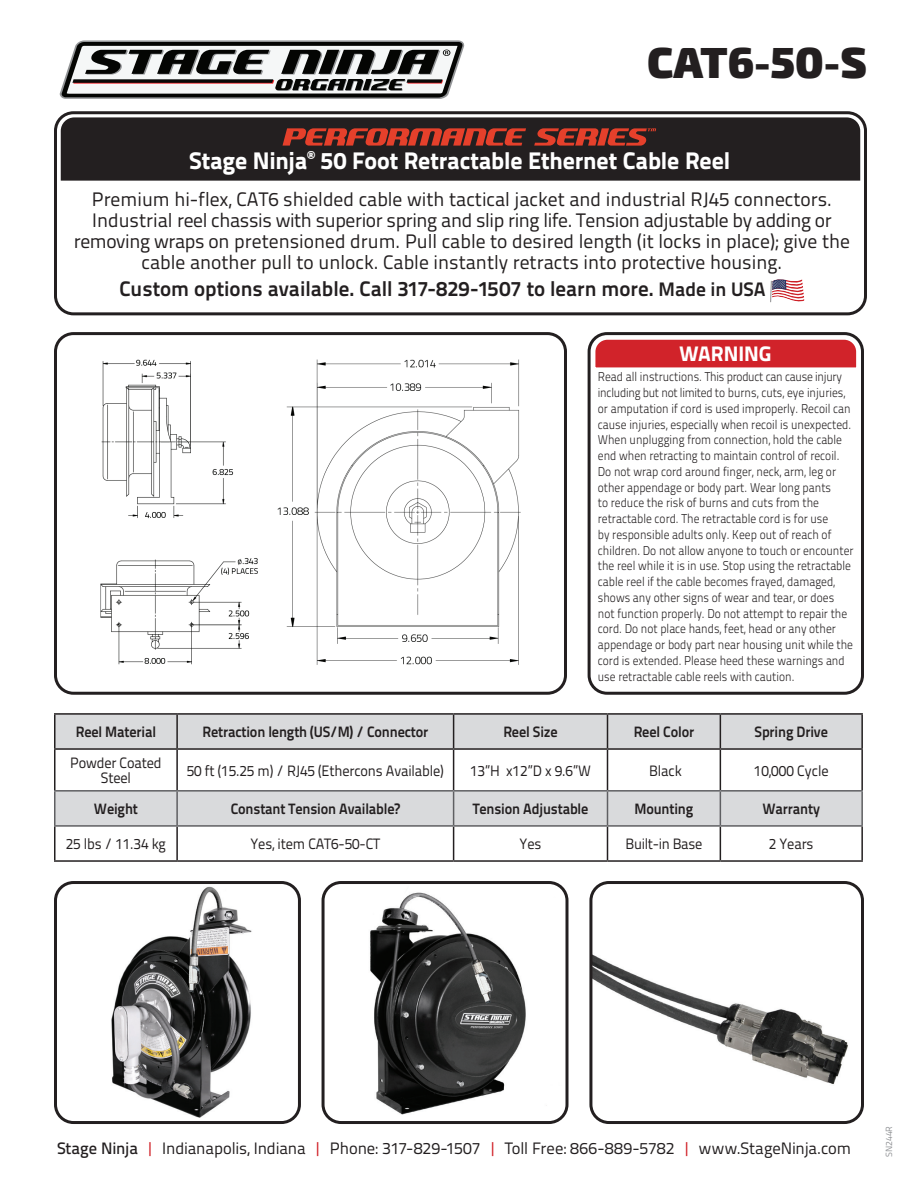
<style>
.page{position:relative;width:918px;height:1188px;background:#fff}
.page>*{position:absolute;margin:0;border:0;box-sizing:border-box;transform-origin:0 0}
.Product_Code{font:900 43.5px "Exo 2";color:#231f20}
.Product_Name{font:800 24px "Titillium Text 22 L";letter-spacing:-.005em;color:#fff}
.Product_Desc{font:700 21px "Titillium Text 22 L";color:#231f20}
.t1{font:800 21px "Titillium Text 22 L";color:#fff}
.Product_Desc-2{font:19.5px/21px "Titillium Text 22 L";color:#231f20;text-align:center}
.t2{font:16.5px "Titillium Text 22 L";letter-spacing:-.005em;color:#231f20}
.Grid_Text{font:15px/15px "Titillium Text 22 L";letter-spacing:-.01em;color:#231f20;text-align:center;scale:.95 1}
.Grid_Titles{font:700 15px "Titillium Text 22 L";letter-spacing:-.01em;color:#231f20;scale:.95 1}
.t3{font:300 12.75px/15.8px "Titillium Text 22 L";color:#231f20;scale:.9 1}
.t4{font:9px "Titillium Text 22 L";color:#919396}
.s1{font-size:19.5px}
.s2{font-weight:500}
.s3{color:#d1232a}
</style>
<div class="page">
<div style="left:54px;top:111px;width:813px;height:204px;border:3px solid #231f20;border-radius:18px"></div>
<svg style="left:60px;top:40px;width:405px;height:59px"></svg>
<img style="left:100px;top:359px;width:421px;height:306px">
<div style="left:54px;top:332px;width:513px;height:363px;border:3px solid #231f20;border-radius:18px"></div>
<svg style="left:587px;top:332px;width:277px;height:44px"></svg>
<div style="left:588px;top:332px;width:276px;height:363px;border:3px solid #231f20;border-radius:18px"></div>
<img style="left:328px;top:885px;width:238px;height:238px">
<div style="left:322px;top:881px;width:246px;height:243px;border:3px solid #231f20;border-radius:18px"></div>
<img style="left:111px;top:886px;width:141px;height:232px">
<div style="left:54px;top:881px;width:247px;height:243px;border:3px solid #231f20;border-radius:18px"></div>
<img style="left:593px;top:885px;width:267px;height:235px">
<div style="left:589px;top:881px;width:275px;height:243px;border:3px solid #231f20;border-radius:18px"></div>
<div style="left:56px;top:714px;width:805px;height:35px;background:#d9dadc"></div>
<div style="left:56px;top:791px;width:805px;height:35px;background:#d9dadc"></div>
<hr style="left:54px;top:748px;width:123px;height:2px;background:#231f20">
<hr style="left:177px;top:748px;width:277px;height:2px;background:#231f20">
<hr style="left:176px;top:750px;width:2px;height:40px;background:#231f20">
<hr style="left:454px;top:748px;width:153px;height:2px;background:#231f20">
<hr style="left:453px;top:750px;width:1px;height:40px;background:#231f20">
<hr style="left:608px;top:748px;width:112px;height:2px;background:#231f20">
<hr style="left:607px;top:750px;width:1px;height:40px;background:#231f20">
<hr style="left:720px;top:748px;width:143px;height:2px;background:#231f20">
<hr style="left:720px;top:750px;width:1px;height:40px;background:#231f20">
<hr style="left:176px;top:827px;width:2px;height:33px;background:#231f20">
<hr style="left:453px;top:827px;width:1px;height:33px;background:#231f20">
<hr style="left:607px;top:827px;width:1px;height:33px;background:#231f20">
<hr style="left:720px;top:827px;width:1px;height:33px;background:#231f20">
<hr style="left:54px;top:790px;width:123px;height:2px;background:#5f5f62">
<hr style="left:177px;top:790px;width:277px;height:2px;background:#5f5f62">
<hr style="left:454px;top:790px;width:153px;height:2px;background:#5f5f62">
<hr style="left:720px;top:790px;width:143px;height:2px;background:#5f5f62">
<hr style="left:54px;top:825px;width:123px;height:2px;background:#5f5f62">
<hr style="left:177px;top:825px;width:277px;height:2px;background:#5f5f62">
<hr style="left:454px;top:825px;width:153px;height:2px;background:#5f5f62">
<hr style="left:720px;top:825px;width:143px;height:2px;background:#5f5f62">
<hr style="left:54px;top:750px;width:2px;height:40px;background:#231f20">
<hr style="left:861px;top:750px;width:2px;height:40px;background:#231f20">
<hr style="left:54px;top:827px;width:2px;height:33px;background:#231f20">
<hr style="left:861px;top:827px;width:2px;height:33px;background:#231f20">
<hr style="left:54px;top:860px;width:123px;height:2px;background:#231f20">
<hr style="left:177px;top:860px;width:277px;height:2px;background:#231f20">
<hr style="left:454px;top:860px;width:153px;height:2px;background:#231f20">
<hr style="left:608px;top:860px;width:112px;height:2px;background:#231f20">
<hr style="left:720px;top:860px;width:143px;height:2px;background:#231f20">
<hr style="left:608px;top:790px;width:112px;height:2px;background:#5f5f62">
<hr style="left:608px;top:825px;width:112px;height:2px;background:#5f5f62">
<hr style="left:54px;top:713px;width:123px;height:2px;background:#231f20">
<hr style="left:54px;top:715px;width:2px;height:33px;background:#231f20">
<hr style="left:177px;top:713px;width:277px;height:2px;background:#231f20">
<hr style="left:176px;top:715px;width:2px;height:33px;background:#231f20">
<hr style="left:454px;top:713px;width:153px;height:2px;background:#231f20">
<hr style="left:453px;top:715px;width:1px;height:33px;background:#231f20">
<hr style="left:608px;top:713px;width:112px;height:2px;background:#231f20">
<hr style="left:607px;top:715px;width:1px;height:33px;background:#231f20">
<hr style="left:720px;top:713px;width:143px;height:2px;background:#231f20">
<hr style="left:720px;top:715px;width:1px;height:33px;background:#231f20">
<hr style="left:861px;top:715px;width:2px;height:33px;background:#231f20">
<hr style="left:54px;top:792px;width:2px;height:33px;background:#5f5f62">
<hr style="left:176px;top:792px;width:2px;height:33px;background:#5f5f62">
<hr style="left:453px;top:792px;width:1px;height:33px;background:#5f5f62">
<hr style="left:607px;top:792px;width:1px;height:33px;background:#5f5f62">
<hr style="left:720px;top:792px;width:1px;height:33px;background:#5f5f62">
<hr style="left:861px;top:792px;width:2px;height:33px;background:#5f5f62">
<svg style="left:770px;top:279px;width:34px;height:24px"></svg>
<div style="left:61px;top:117px;width:799px;height:64px;background:#231f20"></div>
<svg style="left:283px;top:128px;width:243px;height:18px;background:#9c3326"></svg>
<svg style="left:534px;top:128px;width:122px;height:18px;background:#903126"></svg>
<p class="Product_Code" style="left:647px;top:36px;width:221px">CAT6-50-S</p>
<p class="Product_Name" style="left:189px;top:142px;width:542px">Stage Ninja<sup>®</sup> 50 Foot Retractable Ethernet Cable Reel</p>
<p class="Product_Desc-2" style="left:74px;top:188px;width:778px">Premium hi-flex, CAT6 shielded cable with tactical jacket and industrial RJ45 connectors.<br>Industrial reel chassis with superior spring and slip ring life. Tension adjustable by adding or removing wraps on pretensioned drum. Pull cable to desired length (it locks in place); give the cable another pull to unlock. Cable instantly retracts into protective housing.</p>
<p class="Product_Desc" style="left:119px;top:273px;width:648px">Custom options available. Call 317-829-1507 to learn more. <span class="s1">Made in USA</span></p>
<h3 class="t1" style="left:679px;top:338px;width:94px">WARNING</h3>
<p class="t3" style="left:598px;top:368px;width:286px">Read all instructions. This product can cause injury including but not limited to burns, cuts, eye injuries, or amputation if cord is used improperly. Recoil can cause injuries, especially when recoil is unexpected.<br>When unplugging from connection, hold the cable end when retracting to maintain control of recoil.<br>Do not wrap cord around finger, neck, arm, leg or other appendage or body part. Wear long pants<br>to reduce the risk of burns and cuts from the retractable cord. The retractable cord is for use<br>by responsible adults only. Keep out of reach of children. Do not allow anyone to touch or encounter the reel while it is in use. Stop using the retractable cable reel if the cable becomes frayed, damaged, shows any other signs of wear and tear, or does not function properly. Do not attempt to repair the cord. Do not place hands, feet, head or any other appendage or body part near housing unit while the cord is extended. Please heed these warnings and use retractable cable reels with caution.</p>
<p class="Grid_Titles" style="left:76px;top:720px;width:86px">Reel Material</p>
<p class="Grid_Titles" style="left:202px;top:720px;width:239px">Retraction length (US/M) / Connector</p>
<p class="Grid_Titles" style="left:503px;top:720px;width:59px">Reel Size</p>
<p class="Grid_Titles" style="left:634px;top:720px;width:65px">Reel Color</p>
<p class="Grid_Titles" style="left:755px;top:720px;width:79px">Spring Drive</p>
<p class="Grid_Text" style="left:70px;top:755px;width:98px">Powder Coated<br>Steel</p>
<p class="Grid_Text" style="left:187px;top:762px;width:272px">50 ft (15.25 m) / RJ45 (Ethercons Available)</p>
<p class="Grid_Text" style="left:470px;top:762px;width:129px">13”H x12”D x 9.6”W</p>
<p class="Grid_Text" style="left:649px;top:762px;width:36px">Black</p>
<p class="Grid_Text" style="left:754px;top:762px;width:80px">10,000 Cycle</p>
<p class="Grid_Titles" style="left:94px;top:797px;width:48px">Weight</p>
<p class="Grid_Titles" style="left:231px;top:797px;width:180px">Constant Tension Available?</p>
<p class="Grid_Titles" style="left:473px;top:797px;width:123px">Tension Adjustable</p>
<p class="Grid_Titles" style="left:634px;top:797px;width:64px">Mounting</p>
<p class="Grid_Titles" style="left:763px;top:797px;width:62px">Warranty</p>
<p class="Grid_Text" style="left:66px;top:836px;width:107px">25 lbs / 11.34 kg</p>
<p class="Grid_Text" style="left:251px;top:836px;width:138px">Yes, item CAT6-50-CT</p>
<p class="Grid_Text" style="left:520px;top:836px;width:24px">Yes</p>
<p class="Grid_Text" style="left:626px;top:836px;width:82px">Built-in Base</p>
<p class="Grid_Text" style="left:769px;top:836px;width:48px">2 Years</p>
<p class="t2" style="left:57px;top:1135px;width:796px"><span class="s2">Stage Ninja</span> <span class="s3">|</span> Indianapolis, Indiana <span class="s3">|</span> Phone: 317-829-1507 <span class="s3">|</span> Toll Free: 866-889-5782 <span class="s3">|</span> www.StageNinja.com</p>
<p class="t4" style="left:882px;top:1157px;width:32px;rotate:-90deg">SN244R</p>
</div>
